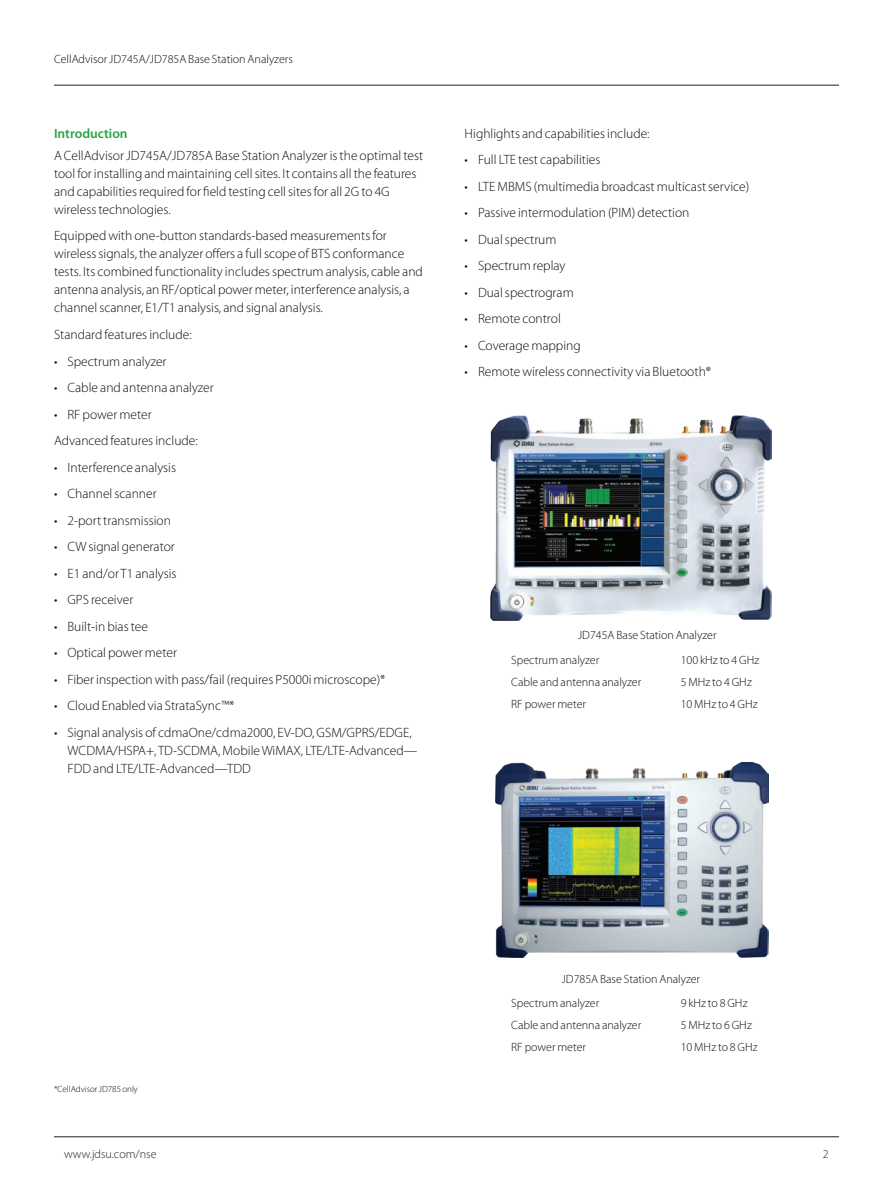
<style>
.page{position:relative;width:893px;height:1191px;background:#fff}
.page>*{position:absolute;margin:0;border:0;box-sizing:border-box;transform-origin:0 0}
.t1{font:300 13.5px/18px "Myriad Pro";color:#110a0c}
.t2{font:600 13.5px "Myriad Pro";color:#29a347}
.t3{font:300 12px/24.3px "Myriad Pro";color:#110a0c}
.t4{font:300 12px "Myriad Pro";color:#231f20}
.t5{font:300 9px "Myriad Pro";color:#110a0c}
</style>
<div class="page">
<hr style="left:54px;top:85px;width:785px;height:1px;background:#231f20">
<hr style="left:54px;top:1136px;width:785px;height:1px;background:#231f20">
<img style="left:490px;top:416px;width:282px;height:204px">
<img style="left:495px;top:762px;width:274px;height:195px">
<p class="t3" style="left:54px;top:47px;width:240px">CellAdvisor JD745A/JD785A Base Station Analyzers</p>
<p class="t2" style="left:54px;top:125px;width:75px">Introduction</p>
<p class="t1" style="left:54px;top:146px;width:371px">A CellAdvisor JD745A/JD785A Base Station Analyzer is the optimal test tool for installing and maintaining cell sites. It contains all the features and capabilities required for field testing cell sites for all 2G to 4G wireless technologies.</p>
<p class="t1" style="left:54px;top:227px;width:370px">Equipped with one-button standards-based measurements for wireless signals, the analyzer offers a full scope of BTS conformance tests. Its combined functionality includes spectrum analysis, cable and antenna analysis, an RF/optical power meter, interference analysis, a channel scanner, E1/T1 analysis, and signal analysis.</p>
<p class="t1" style="left:54px;top:325px;width:139px">Standard features include:</p>
<p class="t1" style="left:54px;top:352px;width:114px">• Spectrum analyzer</p>
<p class="t1" style="left:54px;top:378px;width:161px">• Cable and antenna analyzer</p>
<p class="t1" style="left:54px;top:400px;width:145px;line-height:26.5px">• RF power meter<br>Advanced features include:</p>
<p class="t1" style="left:54px;top:458px;width:124px">• Interference analysis</p>
<p class="t1" style="left:54px;top:484px;width:104px">• Channel scanner</p>
<p class="t1" style="left:54px;top:511px;width:119px">• 2-port transmission</p>
<p class="t1" style="left:54px;top:537px;width:122px">• CW signal generator</p>
<p class="t1" style="left:54px;top:564px;width:124px">• E1 and/or T1 analysis</p>
<p class="t1" style="left:54px;top:590px;width:81px">• GPS receiver</p>
<p class="t1" style="left:54px;top:617px;width:96px">• Built-in bias tee</p>
<p class="t1" style="left:54px;top:643px;width:125px">• Optical power meter</p>
<p class="t1" style="left:54px;top:670px;width:333px">• Fiber inspection with pass/fail (requires P5000i microscope)*</p>
<p class="t1" style="left:54px;top:696px;width:182px">• Cloud Enabled via StrataSync™*</p>
<p class="t1" style="left:68px;top:723px;width:351px;text-indent:-14px">• Signal analysis of cdmaOne/cdma2000, EV-DO, GSM/GPRS/EDGE,<br>WCDMA/HSPA+, TD-SCDMA, Mobile WiMAX, LTE/LTE-Advanced—<br>FDD and LTE/LTE-Advanced—TDD</p>
<p class="t1" style="left:464px;top:124px;width:187px">Highlights and capabilities include:</p>
<p class="t1" style="left:464px;top:151px;width:137px">• Full LTE test capabilities</p>
<p class="t1" style="left:464px;top:177px;width:286px">• LTE MBMS (multimedia broadcast multicast service)</p>
<p class="t1" style="left:464px;top:204px;width:226px">• Passive intermodulation (PIM) detection</p>
<p class="t1" style="left:464px;top:230px;width:94px">• Dual spectrum</p>
<p class="t1" style="left:464px;top:257px;width:103px">• Spectrum replay</p>
<p class="t1" style="left:464px;top:283px;width:111px">• Dual spectrogram</p>
<p class="t1" style="left:464px;top:310px;width:98px">• Remote control</p>
<p class="t1" style="left:464px;top:336px;width:118px">• Coverage mapping</p>
<p class="t1" style="left:464px;top:363px;width:248px">• Remote wireless connectivity via Bluetooth®</p>
<p class="t3" style="left:578px;top:622px;width:140px">JD745A Base Station Analyzer</p>
<p class="t3" style="left:511px;top:648px;width:90px">Spectrum analyzer</p>
<p class="t3" style="left:681px;top:648px;width:80px">100 kHz to 4 GHz</p>
<p class="t3" style="left:511px;top:670px;width:132px">Cable and antenna analyzer</p>
<p class="t3" style="left:681px;top:670px;width:73px">5 MHz to 4 GHz</p>
<p class="t3" style="left:511px;top:692px;width:76px">RF power meter</p>
<p class="t3" style="left:681px;top:692px;width:78px">10 MHz to 4 GHz</p>
<p class="t5" style="left:54px;top:1084px;width:85px">*CellAdvisor JD785 only</p>
<p class="t4" style="left:64px;top:1147px;width:94px">www.jdsu.com/nse</p>
<p class="t3" style="left:511px;top:966px;width:190px;text-indent:51px">JD785A Base Station Analyzer<br>Spectrum analyzer</p>
<p class="t3" style="left:681px;top:991px;width:68px">9 kHz to 8 GHz</p>
<p class="t3" style="left:511px;top:1013px;width:132px">Cable and antenna analyzer</p>
<p class="t3" style="left:681px;top:1013px;width:73px">5 MHz to 6 GHz</p>
<p class="t3" style="left:511px;top:1035px;width:76px">RF power meter</p>
<p class="t3" style="left:681px;top:1035px;width:78px">10 MHz to 8 GHz</p>
<p class="t4" style="left:823px;top:1147px;width:7px">2</p>
</div>
